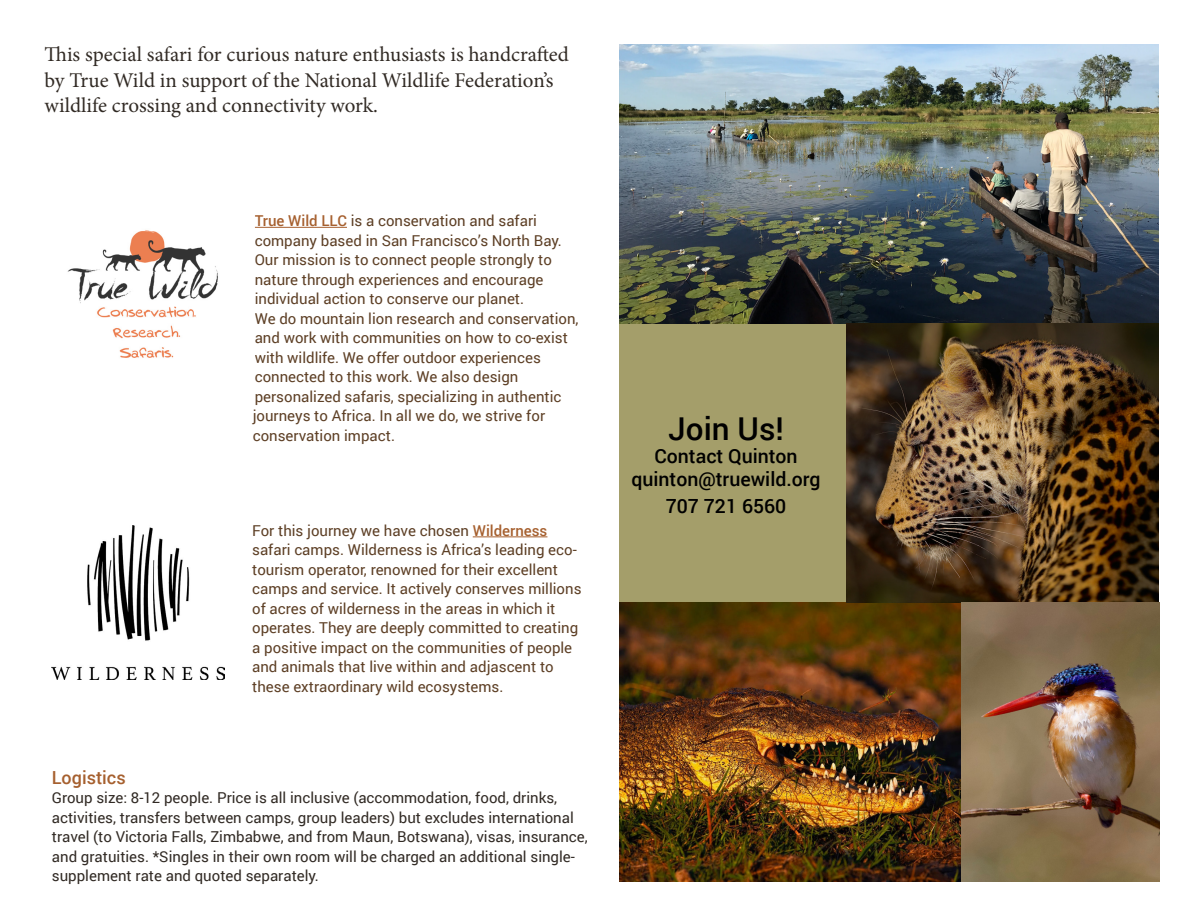
<style>
.page{position:relative;width:1188px;height:918px;background:#fff}
.page>*{position:absolute;margin:0;border:0;box-sizing:border-box;transform-origin:0 0}
.t1{font:500 31.5px "Roboto";color:#000}
.t2{font:21px/25.2px "Minion Pro";color:#312a24}
.t3{font:500 19.5px/23.4px "Roboto";color:#000;text-align:center}
.t4{font:500 18px "Roboto";color:#a6602f}
.t5{font:15px/19.5px "Roboto";color:#5d3f25}
.t6{font:15px/19.5px "Roboto";color:#312a24}
.s1{font-weight:500;color:#a6602f}
</style>
<div class="page">
<div style="left:620px;top:324px;width:235px;height:279px;background:#a49e6a"></div>
<img style="left:620px;top:45px;width:539px;height:279px">
<img style="left:620px;top:603px;width:342px;height:279px">
<img style="left:847px;top:324px;width:312px;height:279px">
<img style="left:962px;top:603px;width:198px;height:279px">
<hr style="left:473px;top:537px;width:74px;height:1px;background:#a6602f">
<img style="left:51px;top:526px;width:173px;height:153px">
<hr style="left:255px;top:227px;width:92px;height:1px;background:#a6602f">
<img style="left:67px;top:230px;width:151px;height:128px">
<h2 class="t2" style="left:45px;top:42px;width:526px">This special safari for curious nature enthusiasts is handcrafted by True Wild in support of the National Wildlife Federation’s wildlife crossing and connectivity work.</h2>
<p class="t5" style="left:253px;top:211px;width:327px"><span class="s1">True Wild LLC</span> is a conservation and safari company based in San Francisco’s North Bay.<br>Our mission is to connect people strongly to nature through experiences and encourage individual action to conserve our planet.<br>We do mountain lion research and conservation, and work with communities on how to co-exist with wildlife. We offer outdoor experiences connected to this work. We also design personalized safaris, specializing in authentic journeys to Africa. In all we do, we strive for conservation impact.</p>
<p class="t5" style="left:252px;top:520px;width:331px">For this journey we have chosen <span class="s1">Wilderness </span>safari camps. Wilderness is Africa’s leading eco&shy;tourism operator, renowned for their excellent camps and service. It actively conserves millions of acres of wilderness in the areas in which it operates. They are deeply committed to creating a positive impact on the communities of people and animals that live within and adjascent to these extraordinary wild ecosystems.</p>
<p class="t4" style="left:52px;top:765px;width:75px">Logistics</p>
<p class="t6" style="left:52px;top:788px;width:537px">Group size: 8-12 people. Price is all inclusive (accommodation, food, drinks, activities, transfers between camps, group leaders) but excludes international travel (to Victoria Falls, Zimbabwe, and from Maun, Botswana), visas, insurance, and gratuities. *Singles in their own room will be charged an additional single&shy;supplement rate and quoted separately.</p>
<h1 class="t1" style="left:668px;top:406px;width:117px">Join Us!</h1>
<h3 class="t3" style="left:631px;top:444px;width:191px">Contact Quinton quinton@truewild.org</h3>
<h3 class="t3" style="left:666px;top:494px;width:122px">707 721 6560</h3>
</div>
